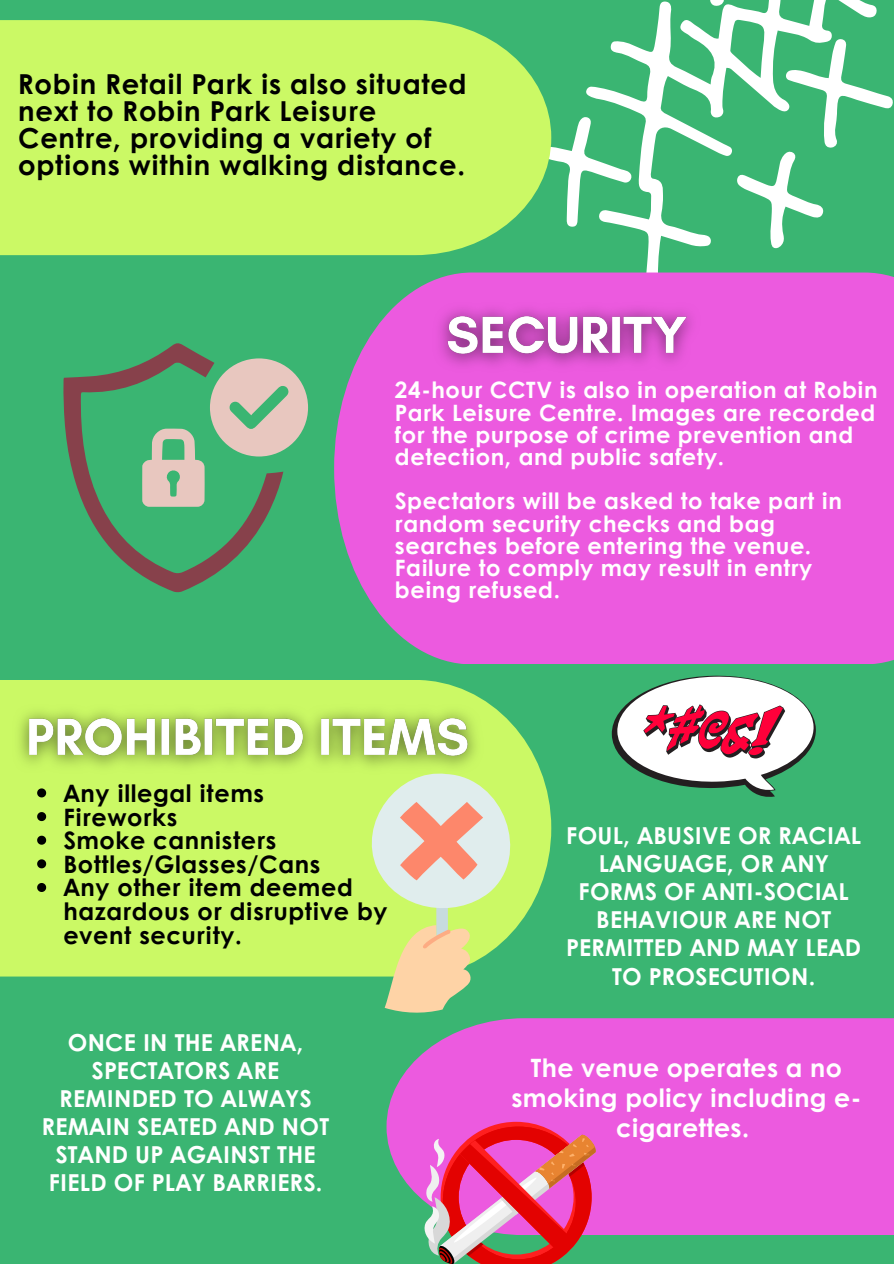
<style>
.page{position:relative;width:894px;height:1264px;background:#fff}
.page>*{position:absolute;margin:0;border:0;box-sizing:border-box;transform-origin:0 0}
.t1{font:700 27.45px/27px "Century Gothic";letter-spacing:.025em;color:#000}
.t2{font:700 25.35px/30.3px "Century Gothic";letter-spacing:.01em;color:#fff;text-align:center}
.t3{font:700 24px/23.7px "Century Gothic";letter-spacing:.025em;color:#000}
.t4{font:700 23.4px/28.2px "Century Gothic";letter-spacing:.01em;color:#fff;text-align:center}
.t5{font:700 22.5px/22.2px "Century Gothic";letter-spacing:.025em;color:#fff}
</style>
<div class="page">
<div style="left:0;top:0;width:893px;height:1263px;background:#3ab572"></div>
<svg style="left:586px;top:0;width:290px;height:272px"></svg>
<svg style="left:551px;top:116px;width:81px;height:111px"></svg>
<svg style="left:736px;top:39px;width:156px;height:209px"></svg>
<div style="left:334px;top:272px;width:559px;height:392px;background:#ec5adf"></div>
<div style="left:0;top:20px;width:551px;height:235px;background:#cbf965"></div>
<svg style="left:0;top:680px;width:551px;height:296px;background:#c0f465"></svg>
<svg style="left:584px;top:616px;width:7px;height:48px"></svg>
<svg style="left:591px;top:613px;width:251px;height:184px"></svg>
<svg style="left:643px;top:704px;width:142px;height:55px;background:#d47e91"></svg>
<svg style="left:357px;top:767px;width:175px;height:246px"></svg>
<div style="left:386px;top:1018px;width:507px;height:217px;background:#ec5adf"></div>
<svg style="left:422px;top:1121px;width:174px;height:142px;background:#d55b7f"></svg>
<svg style="left:63px;top:343px;width:220px;height:249px"></svg>
<svg style="left:142px;top:428px;width:62px;height:79px"></svg>
<svg style="left:210px;top:358px;width:98px;height:98px"></svg>
<img style="left:424px;top:293px;width:286px;height:86px">
<img style="left:5px;top:695px;width:485px;height:86px">
<svg style="left:37px;top:788px;width:9px;height:9px"></svg>
<svg style="left:37px;top:812px;width:9px;height:9px"></svg>
<svg style="left:37px;top:835px;width:9px;height:9px"></svg>
<svg style="left:37px;top:859px;width:9px;height:9px"></svg>
<svg style="left:37px;top:883px;width:9px;height:9px"></svg>
<h4 class="t1" style="left:18px;top:69px;width:450px">Robin Retail Park is also situated next to Robin Park Leisure<br>Centre, providing a variety of options within walking distance.</h4>
<p class="t5" style="left:395px;top:378px;width:484px">24-hour CCTV is also in operation at Robin Park Leisure Centre. Images are recorded for the purpose of crime prevention and detection, and public safety.</p>
<h2 class="t5" style="left:395px;top:489px;width:448px">Spectators will be asked to take part in random security checks and bag searches before entering the venue.<br>Failure to comply may result in entry being refused.</h2>
<p class="t3" style="left:63px;top:780px;width:202px">Any illegal items</p>
<p class="t3" style="left:63px;top:804px;width:115px">Fireworks</p>
<p class="t3" style="left:63px;top:827px;width:214px">Smoke cannisters</p>
<p class="t3" style="left:63px;top:851px;width:258px">Bottles/Glasses/Cans</p>
<p class="t3" style="left:63px;top:874px;width:325px">Any other item deemed hazardous or disruptive by event security.</p>
<p class="t4" style="left:42px;top:1027px;width:289px">ONCE IN THE ARENA,<br>SPECTATORS ARE<br>REMINDED TO ALWAYS<br>REMAIN SEATED AND NOT<br>STAND UP AGAINST THE<br>FIELD OF PLAY BARRIERS.</p>
<h4 class="t4" style="left:566px;top:820px;width:296px">FOUL, ABUSIVE OR RACIAL<br>LANGUAGE, OR ANY<br>FORMS OF ANTI-SOCIAL<br>BEHAVIOUR ARE NOT<br>PERMITTED AND MAY LEAD<br>TO PROSECUTION.</h4>
<p class="t2" style="left:511px;top:1051px;width:351px">The venue operates a no smoking policy including e&shy;cigarettes.</p>
</div>
